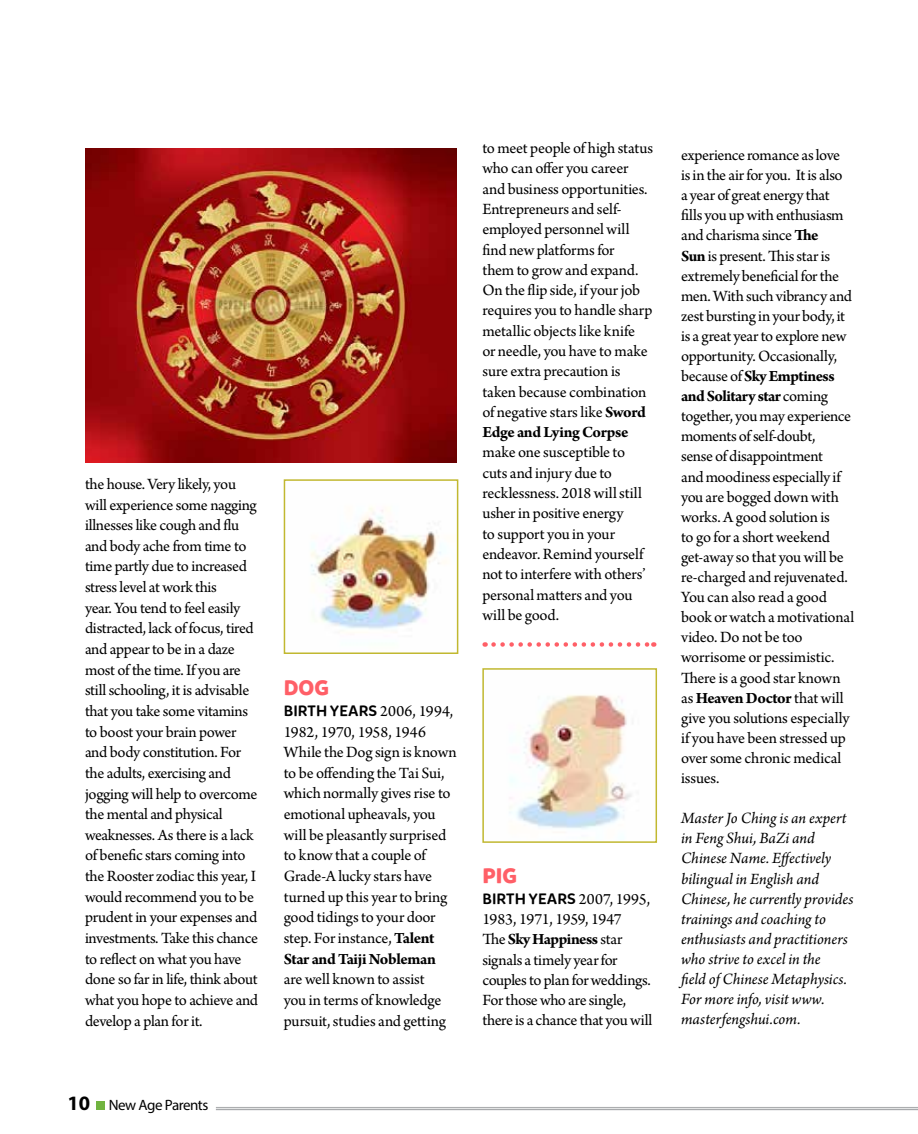
<style>
.page{position:relative;width:918px;height:1134px;background:#fff}
.page>*{position:absolute;margin:0;border:0;box-sizing:border-box;transform-origin:0 0}
.t1{font:700 21px "Mikado";letter-spacing:.005em;color:#ff5f67}
.t2{font:16.5px/20.7px "Arno Pro";letter-spacing:-.02em;color:#000}
.t3{font:italic 16.5px/20.1px "Arno Pro";color:#000}
.t4{font:500 15px "Mikado";letter-spacing:.005em;color:#000}
.t5{font:15px "Myriad Pro";letter-spacing:-.03em;color:#000}
.s1{font-family:"Arno Pro";font-weight:400;font-size:16.5px}
.s2{font-weight:700}
.s3{font-weight:700;font-size:20.55px}
</style>
<div class="page">
<div style="left:96px;top:1101px;width:9px;height:9px;background:#71b440"></div>
<hr style="left:216px;top:1109px;width:702px;height:1px;background:#a7a9ac">
<hr style="left:216px;top:1107px;width:702px;height:1px;background:#a7a9ac">
<img style="left:311px;top:507px;width:131px;height:122px">
<div style="left:284px;top:479px;width:174px;height:175px;border:2px solid #c1b830"></div>
<svg style="left:494px;top:642px;width:160px;height:5px"></svg>
<img style="left:509px;top:695px;width:123px;height:135px">
<div style="left:482px;top:668px;width:175px;height:175px;border:2px solid #c1b830"></div>
<img style="left:85px;top:149px;width:372px;height:314px">
<p class="t2" style="left:85px;top:474px;width:175px">the house. Very likely, you will experience some nagging illnesses like cough and flu and body ache from time to time partly due to increased stress level at work this<br>year. You tend to feel easily distracted, lack of focus, tired and appear to be in a daze most of the time. If you are still schooling, it is advisable that you take some vitamins to boost your brain power and body constitution. For the adults, exercising and jogging will help to overcome the mental and physical weaknesses. As there is a lack of benefic stars coming into the Rooster zodiac this year, I would recommend you to be prudent in your expenses and investments. Take this chance to reflect on what you have done so far in life, think about what you hope to achieve and develop a plan for it.</p>
<p class="t1" style="left:284px;top:675px;width:47px">DOG</p>
<p class="t4" style="left:284px;top:702px;width:171px">BIRTH YEARS <span class="s1">2006, 1994,</span></p>
<p class="t2" style="left:284px;top:722px;width:175px">1982, 1970, 1958, 1946<br>While the Dog sign is known to be offending the Tai Sui, which normally gives rise to emotional upheavals, you will be pleasantly surprised to know that a couple of<br>Grade-A lucky stars have turned up this year to bring good tidings to your door step. For instance, <span class="s2">Talent<br>Star and Taiji Nobleman</span></p>
<p class="t2" style="left:284px;top:970px;width:164px">are well known to assist you in terms of knowledge pursuit, studies and getting</p>
<p class="t2" style="left:482px;top:139px;width:172px;line-height:20.2px">to meet people of high status who can offer you career and business opportunities.<br>Entrepreneurs and self&shy;employed personnel will find new platforms for<br>them to grow and expand.<br>On the flip side, if your job requires you to handle sharp metallic objects like knife<br>or needle, you have to make sure extra precaution is taken because combination of negative stars like <span class="s2">Sword<br>Edge and Lying Corpse</span></p>
<p class="t2" style="left:482px;top:443px;width:165px;line-height:20.2px">make one susceptible to cuts and injury due to recklessness. 2018 will still usher in positive energy<br>to support you in your endeavor. Remind yourself not to interfere with others’ personal matters and you will be good.</p>
<p class="t1" style="left:483px;top:863px;width:36px">PIG</p>
<p class="t4" style="left:482px;top:889px;width:169px">BIRTH YEARS <span class="s1">2007, 1995,</span></p>
<p class="t2" style="left:482px;top:910px;width:172px;line-height:20.2px">1983, 1971, 1959, 1947<br>The <span class="s2">Sky Happiness</span> star signals a timely year for couples to plan for weddings.<br>For those who are single, there is a chance that you will</p>
<p class="t2" style="left:681px;top:146px;width:175px;line-height:20.1px">experience romance as love<br>is in the air for you. It is also<br>a year of great energy that fills you up with enthusiasm and charisma since <span class="s2">The<br>Sun</span> is present. This star is extremely beneficial for the men. With such vibrancy and zest bursting in your body, it is a great year to explore new opportunity. Occasionally, because of <span class="s2">Sky Emptiness and Solitary star</span> coming together, you may experience moments of self-doubt,<br>sense of disappointment<br>and moodiness especially if you are bogged down with works. A good solution is<br>to go for a short weekend get-away so that you will be re-charged and rejuvenated.<br>You can also read a good book or watch a motivational video. Do not be too worrisome or pessimistic.<br>There is a good star known as <span class="s2">Heaven Doctor</span> that will give you solutions especially if you have been stressed up over some chronic medical issues.</p>
<p class="t3" style="left:681px;top:809px;width:174px">Master Jo Ching is an expert in Feng Shui, BaZi and<br>Chinese Name. Effectively bilingual in English and<br>Chinese, he currently provides trainings and coaching to enthusiasts and practitioners who strive to excel in the<br>field of Chinese Metaphysics.<br>For more info, visit www. masterfengshui.com.</p>
<p class="t5" style="left:68px;top:1096px;width:142px"><span class="s3">10</span> New Age Parents</p>
</div>
